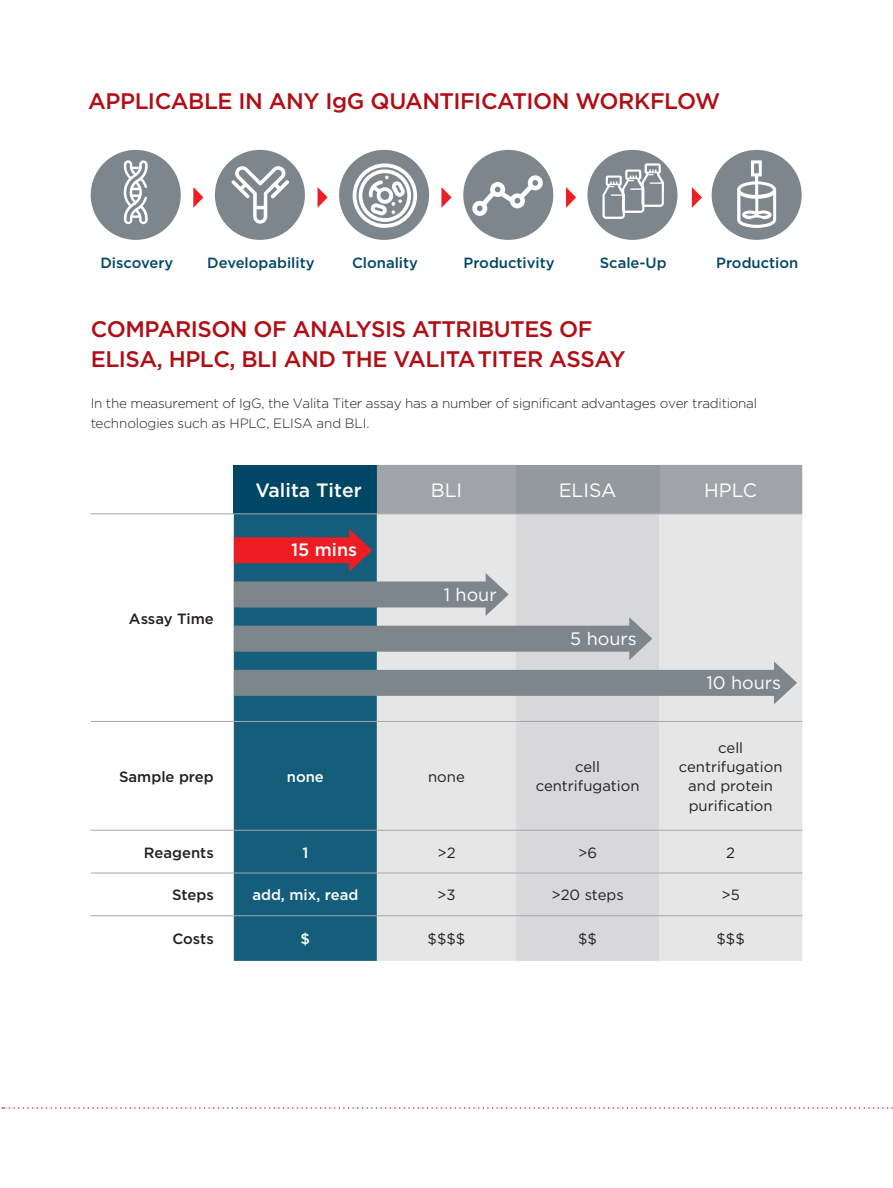
<style>
.page{position:relative;width:893px;height:1188px;background:#fff}
.page>*{position:absolute;margin:0;border:0;box-sizing:border-box;transform-origin:0 0}
.Body{font:500 22.5px/30px "Gotham";letter-spacing:-.02em;color:#b00d15}
.Table_headings{font:19.35px "Gotham";color:#fff}
.Table_headings-2{font:500 19.35px "Gotham";color:#fff}
.Paragraph_Style_1{font:18px "Gotham";color:#fff}
.Paragraph_Style_1-2{font:500 18px "Gotham";color:#fff}
.Table_basic{font:14.85px/19.4px "Gotham";color:#231f20;text-align:center}
.Table_headings-3{font:500 14.85px "Gotham";color:#004665}
.Basic{font:500 14.85px "Gotham";color:#231f20}
.Table_basic-2{font:500 14.85px "Gotham";color:#fff}
.Body-2{font:300 13.5px/20.4px "Gotham";letter-spacing:-.02em;color:#231f20}
</style>
<div class="page">
<svg style="left:2px;top:1107px;width:891px;height:2px"></svg>
<svg style="left:91px;top:465px;width:143px;height:496px"></svg>
<div style="left:234px;top:465px;width:143px;height:49px;background:#004665"></div>
<div style="left:377px;top:465px;width:425px;height:48px;background:#a0a4a8"></div>
<div style="left:516px;top:465px;width:143px;height:49px;background:#94999e"></div>
<div style="left:234px;top:514px;width:143px;height:447px;background:#145e7c"></div>
<div style="left:377px;top:514px;width:425px;height:447px;background:#e6e6e7"></div>
<div style="left:516px;top:514px;width:143px;height:447px;background:#d8d8da"></div>
<hr style="left:91px;top:513px;width:143px;height:1px;background:#a4a8ac">
<hr style="left:234px;top:513px;width:143px;height:1px;background:#a4a8ac">
<hr style="left:377px;top:513px;width:139px;height:1px;background:#a4a8ac">
<hr style="left:516px;top:513px;width:143px;height:1px;background:#a4a8ac">
<hr style="left:659px;top:513px;width:143px;height:1px;background:#a4a8ac">
<hr style="left:91px;top:721px;width:143px;height:1px;background:#a4a8ac">
<hr style="left:234px;top:721px;width:143px;height:1px;background:#a4a8ac">
<hr style="left:377px;top:721px;width:139px;height:1px;background:#a4a8ac">
<hr style="left:516px;top:721px;width:143px;height:1px;background:#a4a8ac">
<hr style="left:659px;top:721px;width:143px;height:1px;background:#a4a8ac">
<hr style="left:91px;top:830px;width:143px;height:1px;background:#a4a8ac">
<hr style="left:234px;top:830px;width:143px;height:1px;background:#a4a8ac">
<hr style="left:377px;top:830px;width:139px;height:1px;background:#a4a8ac">
<hr style="left:516px;top:830px;width:143px;height:1px;background:#a4a8ac">
<hr style="left:659px;top:830px;width:143px;height:1px;background:#a4a8ac">
<hr style="left:91px;top:873px;width:143px;height:1px;background:#a4a8ac">
<hr style="left:234px;top:873px;width:143px;height:1px;background:#a4a8ac">
<hr style="left:377px;top:873px;width:139px;height:1px;background:#a4a8ac">
<hr style="left:516px;top:873px;width:143px;height:1px;background:#a4a8ac">
<hr style="left:659px;top:873px;width:143px;height:1px;background:#a4a8ac">
<hr style="left:91px;top:915px;width:143px;height:1px;background:#a4a8ac">
<hr style="left:234px;top:915px;width:143px;height:1px;background:#a4a8ac">
<hr style="left:377px;top:915px;width:139px;height:1px;background:#a4a8ac">
<hr style="left:516px;top:915px;width:143px;height:1px;background:#a4a8ac">
<hr style="left:659px;top:915px;width:143px;height:1px;background:#a4a8ac">
<div style="left:234px;top:537px;width:124px;height:26px;background:#ee1d23"></div>
<svg style="left:349px;top:529px;width:23px;height:43px"></svg>
<div style="left:234px;top:581px;width:261px;height:26px;background:#7e868d"></div>
<svg style="left:486px;top:573px;width:23px;height:43px"></svg>
<div style="left:234px;top:626px;width:404px;height:26px;background:#7e868d"></div>
<svg style="left:629px;top:617px;width:23px;height:43px"></svg>
<div style="left:234px;top:670px;width:549px;height:26px;background:#7e868d"></div>
<svg style="left:774px;top:661px;width:23px;height:43px"></svg>
<svg style="left:193px;top:187px;width:10px;height:21px"></svg>
<svg style="left:318px;top:187px;width:10px;height:21px"></svg>
<svg style="left:441px;top:187px;width:10px;height:21px"></svg>
<svg style="left:566px;top:187px;width:10px;height:21px"></svg>
<svg style="left:692px;top:187px;width:10px;height:21px"></svg>
<div style="left:339px;top:150px;width:90px;height:90px;background:#7e868d;border-radius:50%"></div>
<svg style="left:349px;top:160px;width:68px;height:71px"></svg>
<div style="left:587px;top:150px;width:90px;height:90px;background:#7e868d;border-radius:50%"></div>
<svg style="left:602px;top:163px;width:62px;height:56px"></svg>
<div style="left:712px;top:150px;width:90px;height:90px;background:#7e868d;border-radius:50%"></div>
<svg style="left:737px;top:160px;width:39px;height:68px"></svg>
<div style="left:463px;top:150px;width:90px;height:90px;background:#7e868d;border-radius:50%"></div>
<svg style="left:472px;top:175px;width:71px;height:41px"></svg>
<div style="left:215px;top:150px;width:90px;height:90px;background:#7e868d;border-radius:50%"></div>
<svg style="left:232px;top:166px;width:57px;height:58px"></svg>
<div style="left:91px;top:150px;width:90px;height:90px;background:#7e868d;border-radius:50%"></div>
<svg style="left:123px;top:160px;width:25px;height:64px"></svg>
<p class="Body" style="left:88px;top:85px;width:633px">APPLICABLE IN ANY IgG QUANTIFICATION WORKFLOW</p>
<p class="Table_headings-3" style="left:100px;top:253px;width:74px">Discovery</p>
<p class="Table_headings-3" style="left:207px;top:253px;width:109px">Developability</p>
<p class="Table_headings-3" style="left:352px;top:253px;width:67px">Clonality</p>
<p class="Table_headings-3" style="left:464px;top:253px;width:93px">Productivity</p>
<p class="Table_headings-3" style="left:600px;top:253px;width:68px">Scale-Up</p>
<p class="Table_headings-3" style="left:716px;top:253px;width:84px">Production</p>
<p class="Body" style="left:91px;top:314px;width:536px">COMPARISON OF ANALYSIS ATTRIBUTES OF<br>ELISA, HPLC, BLI AND THE VALITATITER ASSAY</p>
<p class="Body-2" style="left:91px;top:392px;width:668px">In the measurement of IgG, the Valita Titer assay has a number of significant advantages over traditional technologies such as HPLC, ELISA and BLI.</p>
<p class="Table_headings-2" style="left:255px;top:478px;width:108px">Valita Titer</p>
<p class="Table_headings" style="left:431px;top:478px;width:33px">BLI</p>
<p class="Table_headings" style="left:559px;top:478px;width:59px">ELISA</p>
<p class="Table_headings" style="left:704px;top:478px;width:54px">HPLC</p>
<p class="Basic" style="left:129px;top:609px;width:86px">Assay Time</p>
<p class="Paragraph_Style_1-2" style="left:291px;top:538px;width:68px">15 mins</p>
<p class="Paragraph_Style_1" style="left:444px;top:583px;width:54px">1 hour</p>
<p class="Paragraph_Style_1" style="left:570px;top:627px;width:68px">5 hours</p>
<p class="Basic" style="left:119px;top:767px;width:96px">Sample prep</p>
<p class="Table_basic-2" style="left:287px;top:767px;width:39px">none</p>
<p class="Table_basic" style="left:428px;top:767px;width:38px">none</p>
<p class="Table_basic" style="left:536px;top:757px;width:105px">cell centrifugation</p>
<p class="Paragraph_Style_1" style="left:706px;top:671px;width:76px">10 hours</p>
<p class="Table_basic" style="left:679px;top:738px;width:105px">cell centrifugation and protein purification</p>
<p class="Basic" style="left:144px;top:843px;width:71px">Reagents</p>
<p class="Table_basic-2" style="left:302px;top:843px;width:7px">1</p>
<p class="Table_basic" style="left:437px;top:842px;width:20px">&gt;2</p>
<p class="Table_basic" style="left:578px;top:842px;width:20px">&gt;6</p>
<p class="Table_basic" style="left:726px;top:842px;width:10px">2</p>
<p class="Basic" style="left:172px;top:885px;width:43px">Steps</p>
<p class="Table_basic-2" style="left:252px;top:885px;width:107px">add, mix, read</p>
<p class="Table_basic" style="left:437px;top:885px;width:20px">&gt;3</p>
<p class="Table_basic" style="left:551px;top:885px;width:74px">&gt;20 steps</p>
<p class="Table_basic" style="left:721px;top:885px;width:20px">&gt;5</p>
<p class="Basic" style="left:172px;top:929px;width:43px">Costs</p>
<p class="Table_basic-2" style="left:301px;top:929px;width:11px">$</p>
<p class="Table_basic" style="left:428px;top:929px;width:39px">$$$$</p>
<p class="Table_basic" style="left:578px;top:929px;width:20px">$$</p>
<p class="Table_basic" style="left:716px;top:929px;width:30px">$$$</p>
</div>
